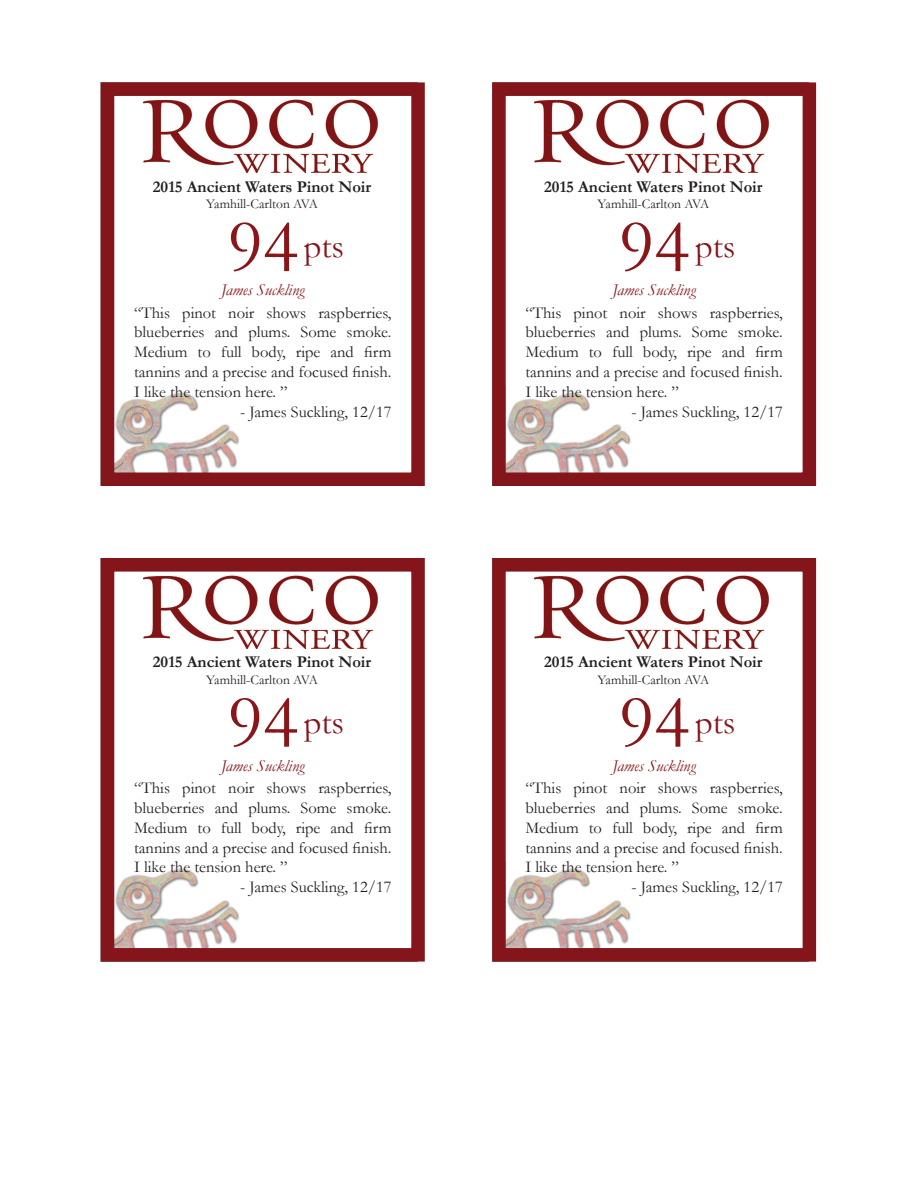
<style>
.page{position:relative;width:918px;height:1188px;background:#fff}
.page>*{position:absolute;margin:0;border:0;box-sizing:border-box;transform-origin:0 0}
.t1{font:75px "Garamond";color:#891619}
.t2{font:34.5px "Garamond";color:#84151b}
.t3{font:16.5px/19.8px "Garamond";color:#231f20;text-align:justify}
.t4{font:700 16.5px "Garamond";color:#231f20}
.t5{font:italic 16.5px "Garamond";color:#891619}
.t6{font:13.5px "Garamond";color:#231f20}
</style>
<div class="page">
<img style="left:116px;top:392px;width:123px;height:79px">
<img style="left:143px;top:99px;width:235px;height:74px">
<div style="left:101px;top:82px;width:324px;height:404px;border:14px solid #84151b"></div>
<img style="left:507px;top:392px;width:124px;height:79px">
<img style="left:534px;top:99px;width:235px;height:74px">
<div style="left:492px;top:82px;width:324px;height:404px;border:14px solid #84151b"></div>
<img style="left:116px;top:648px;width:252px;height:299px">
<img style="left:143px;top:575px;width:235px;height:73px">
<div style="left:101px;top:558px;width:324px;height:404px;border:14px solid #84151b"></div>
<img style="left:507px;top:648px;width:252px;height:299px">
<img style="left:534px;top:575px;width:235px;height:73px">
<div style="left:492px;top:558px;width:324px;height:404px;border:14px solid #84151b"></div>
<p class="t4" style="left:153px;top:177px;width:220px">2015 Ancient Waters Pinot Noir</p>
<p class="t6" style="left:206px;top:196px;width:113px">Yamhill-Carlton AVA</p>
<p class="t1" style="left:228px;top:202px;width:72px">94</p>
<p class="t5" style="left:221px;top:280px;width:85px">James Suckling</p>
<p class="t2" style="left:304px;top:226px;width:42px">pts</p>
<p class="t3" style="left:134px;top:302px;width:259px">“This pinot noir shows raspberries, blueberries and plums. Some smoke.<br>Medium to full body, ripe and firm tannins and a precise and focused finish.<br>I like the tension here. ”</p>
<p class="t3" style="left:240px;top:401px;width:153px">- James Suckling, 12/17</p>
<p class="t4" style="left:153px;top:652px;width:220px">2015 Ancient Waters Pinot Noir</p>
<p class="t6" style="left:206px;top:671px;width:113px">Yamhill-Carlton AVA</p>
<p class="t1" style="left:228px;top:677px;width:72px">94</p>
<p class="t5" style="left:221px;top:756px;width:85px">James Suckling</p>
<p class="t2" style="left:304px;top:701px;width:42px">pts</p>
<p class="t3" style="left:134px;top:778px;width:259px">“This pinot noir shows raspberries, blueberries and plums. Some smoke.<br>Medium to full body, ripe and firm tannins and a precise and focused finish.<br>I like the tension here. ”</p>
<p class="t3" style="left:240px;top:877px;width:153px">- James Suckling, 12/17</p>
<p class="t4" style="left:544px;top:177px;width:220px">2015 Ancient Waters Pinot Noir</p>
<p class="t6" style="left:598px;top:196px;width:113px">Yamhill-Carlton AVA</p>
<p class="t1" style="left:619px;top:202px;width:72px">94</p>
<p class="t5" style="left:613px;top:280px;width:85px">James Suckling</p>
<p class="t2" style="left:695px;top:226px;width:42px">pts</p>
<p class="t3" style="left:525px;top:302px;width:259px">“This pinot noir shows raspberries, blueberries and plums. Some smoke.<br>Medium to full body, ripe and firm tannins and a precise and focused finish.<br>I like the tension here. ”</p>
<p class="t3" style="left:631px;top:401px;width:153px">- James Suckling, 12/17</p>
<p class="t4" style="left:544px;top:652px;width:220px">2015 Ancient Waters Pinot Noir</p>
<p class="t6" style="left:598px;top:671px;width:113px">Yamhill-Carlton AVA</p>
<p class="t1" style="left:619px;top:677px;width:72px">94</p>
<p class="t5" style="left:613px;top:756px;width:85px">James Suckling</p>
<p class="t2" style="left:695px;top:701px;width:42px">pts</p>
<p class="t3" style="left:525px;top:778px;width:259px">“This pinot noir shows raspberries, blueberries and plums. Some smoke.<br>Medium to full body, ripe and firm tannins and a precise and focused finish.<br>I like the tension here. ”</p>
<p class="t3" style="left:631px;top:877px;width:153px">- James Suckling, 12/17</p>
</div>
